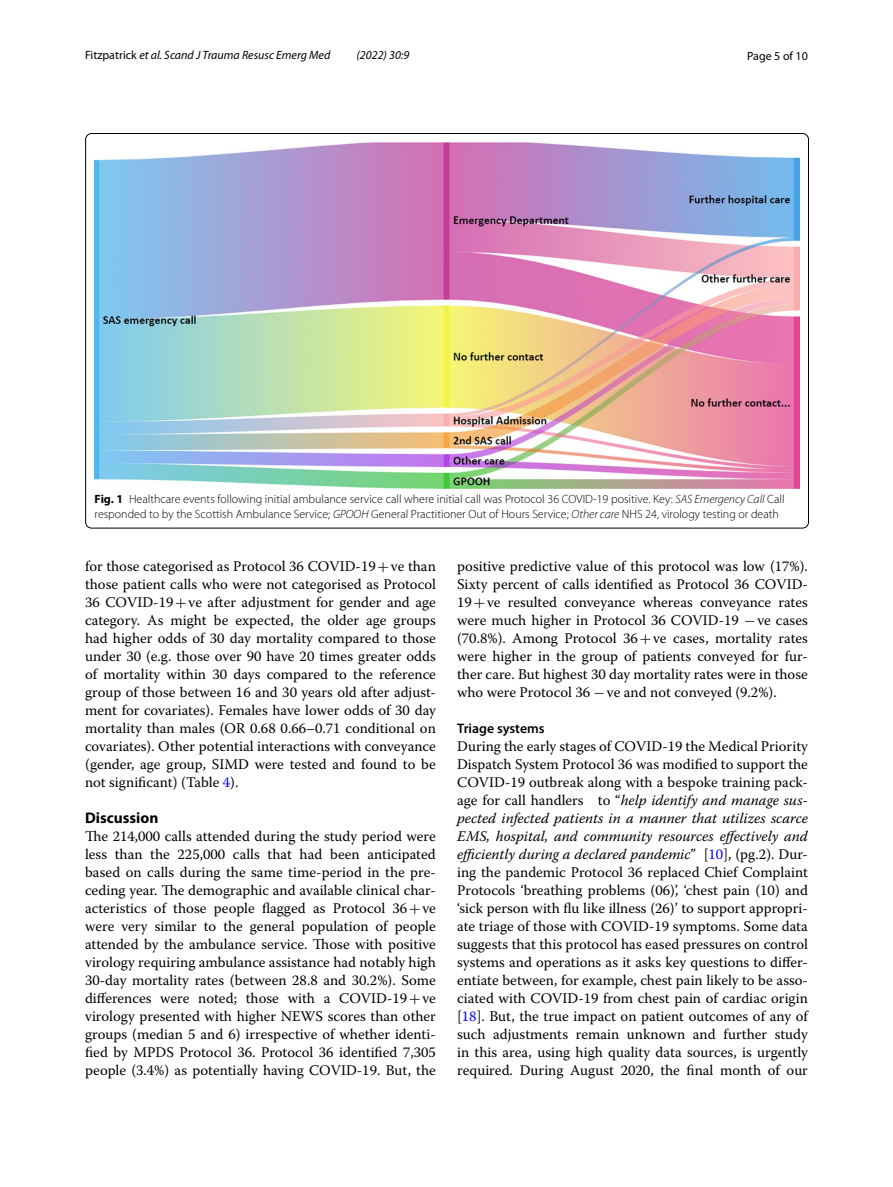
<style>
.page{position:relative;width:893px;height:1187px;background:#fff}
.page>*{position:absolute;margin:0;border:0;box-sizing:border-box;transform-origin:0 0}
.t1{font:700 15.45px "Myriad Pro";color:#000}
.t2{font:14.7px/18px "Warnock Pro";color:#000;text-align:justify}
.t3{font:600 13.8px "Myriad Pro";color:#000}
.t4{font:300 12px/15px "Myriad Pro";color:#000}
.t5{font:italic 12px "Myriad Pro";color:#000}
.t6{font:12px "Myriad Pro";color:#000}
.s1{font-style:normal}
.s2{font-weight:700}
.s3{font-style:italic}
.s4{font-family:"MTSY"}
.s5{color:#00f}
</style>
<div class="page">
<img style="left:94px;top:142px;width:706px;height:346px">
<p class="t5" style="left:85px;top:48px;width:247px"><span class="s1">Fitzpatrick</span> et al. Scand J Trauma Resusc Emerg Med</p>
<p class="t5" style="left:357px;top:48px;width:54px">(2022) 30:9</p>
<p class="t6" style="left:747px;top:48px;width:62px">Page 5 of 10</p>
<p class="t4" style="left:95px;top:492px;width:691px"><span class="s2">Fig. 1</span> Healthcare events following initial ambulance service call where initial call was Protocol 36 COVID-19 positive. Key: <span class="s3">SAS Emergency Call</span> Call responded to by the Scottish Ambulance Service; <span class="s3">GPOOH</span> General Practitioner Out of Hours Service; <span class="s3">Other care</span> NHS 24, virology testing or death</p>
<p class="t2" style="left:85px;top:556px;width:352px">for those categorised as Protocol 36 COVID-19<span class="s4">+</span>ve than those patient calls who were not categorised as Protocol 36 COVID-19<span class="s4">+</span>ve after adjustment for gender and age category. As might be expected, the older age groups had higher odds of 30 day mortality compared to those under 30 (e.g. those over 90 have 20 times greater odds of mortality within 30 days compared to the reference group of those between 16 and 30 years old after adjust&shy;ment for covariates). Females have lower odds of 30 day mortality than males (OR 0.68 0.66–0.71 conditional on covariates). Other potential interactions with conveyance (gender, age group, SIMD were tested and found to be not significant) (Table <span class="s5">4</span>).</p>
<p class="t1" style="left:85px;top:807px;width:75px">Discussion</p>
<p class="t2" style="left:85px;top:826px;width:352px">The 214,000 calls attended during the study period were less than the 225,000 calls that had been anticipated based on calls during the same time-period in the pre&shy;ceding year. The demographic and available clinical char&shy;acteristics of those people flagged as Protocol 36<span class="s4">+</span>ve were very similar to the general population of people attended by the ambulance service. Those with positive virology requiring ambulance assistance had notably high 30-day mortality rates (between 28.8 and 30.2%). Some differences were noted; those with a COVID-19<span class="s4">+</span>ve virology presented with higher NEWS scores than other groups (median 5 and 6) irrespective of whether identi&shy;fied by MPDS Protocol 36. Protocol 36 identified 7,305 people (3.4%) as potentially having COVID-19. But, the</p>
<p class="t2" style="left:457px;top:556px;width:352px">positive predictive value of this protocol was low (17%).<br>Sixty percent of calls identified as Protocol 36 COVID-19<span class="s4">+</span>ve resulted conveyance whereas conveyance rates were much higher in Protocol 36 COVID-19 <span class="s4">−</span>ve cases (70.8%). Among Protocol 36<span class="s4">+</span>ve cases, mortality rates were higher in the group of patients conveyed for fur&shy;ther care. But highest 30 day mortality rates were in those who were Protocol 36 <span class="s4">−</span>ve and not conveyed (9.2%).</p>
<p class="t3" style="left:457px;top:719px;width:89px">Triage systems</p>
<p class="t2" style="left:457px;top:736px;width:352px">During the early stages of COVID-19 the Medical Priority Dispatch System Protocol 36 was modified to support the COVID-19 outbreak along with a bespoke training pack&shy;age for call handlers to “<span class="s3">help identify and manage sus&shy;pected infected patients in a manner that utilizes scarce EMS, hospital, and community resources effectively and efficiently during a declared pandemic</span>” [<span class="s5">10</span>], (pg.2). Dur&shy;ing the pandemic Protocol 36 replaced Chief Complaint Protocols ‘breathing problems (06)’, ‘chest pain (10) and ‘sick person with flu like illness (26)’ to support appropri&shy;ate triage of those with COVID-19 symptoms. Some data suggests that this protocol has eased pressures on control systems and operations as it asks key questions to differ&shy;entiate between, for example, chest pain likely to be asso&shy;ciated with COVID-19 from chest pain of cardiac origin [<span class="s5">18</span>]. But, the true impact on patient outcomes of any of such adjustments remain unknown and further study in this area, using high quality data sources, is urgently required. During August 2020, the final month of our</p>
</div>
